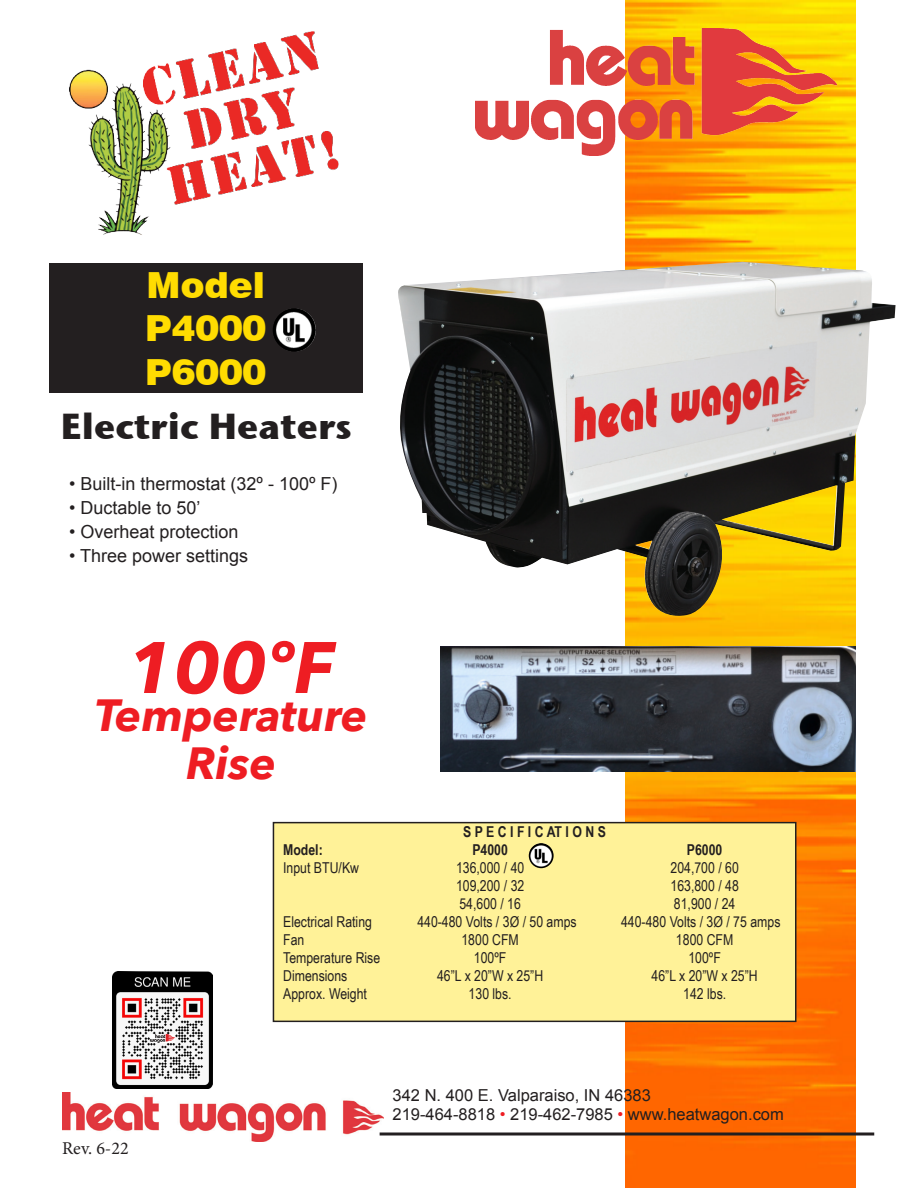
<style>
.page{position:relative;width:918px;height:1188px;background:#fff}
.page>*{position:absolute;margin:0;border:0;box-sizing:border-box;transform-origin:0 0}
.t1{font:italic 700 72px "Avenir Next";color:#ee1d23}
.t2{font:italic 700 45px "Avenir Next";color:#ee1d23}
.t3{font:900 36px "Swiss 721 BT";color:#ffdc01}
.t4{font:36px "Stone Sans ITCTT Bold";color:#231f20}
.t5{font:18px "Arial";color:#231f20}
.t6{font:18px "Minion Pro";color:#231f20}
.t7{font:16.5px "Arial";color:#231f20}
.t8{font:15px "Arial Narrow";color:#231f20}
.t9{font:700 15px "Arial Narrow";color:#231f20}
.s1{color:#ee1d23}
</style>
<div class="page">
<img style="left:626px;top:0;width:230px;height:1188px">
<div style="left:49px;top:264px;width:313px;height:129px;background:#231f20"></div>
<img style="left:475px;top:28px;width:361px;height:128px">
<img style="left:62px;top:1093px;width:322px;height:48px">
<svg style="left:380px;top:1132px;width:494px;height:4px;background:#594539"></svg>
<img style="left:69px;top:31px;width:270px;height:204px">
<div style="left:273px;top:823px;width:523px;height:198px;background:#fff298"></div>
<div style="left:273px;top:822px;width:523px;height:200px;border:2px solid #231f20"></div>
<img style="left:398px;top:262px;width:498px;height:355px">
<img style="left:441px;top:647px;width:415px;height:124px">
<img style="left:273px;top:308px;width:43px;height:44px;border-radius:22px">
<img style="left:529px;top:843px;width:25px;height:25px;border-radius:12px">
<img style="left:112px;top:971px;width:101px;height:118px">
<p class="t3" style="left:147px;top:264px;width:120px">Model</p>
<p class="t3" style="left:145px;top:307px;width:123px">P4000</p>
<p class="t3" style="left:145px;top:350px;width:123px">P6000</p>
<p class="t4" style="left:61px;top:403px;width:293px">Electric Heaters</p>
<p class="t5" style="left:69px;top:474px;width:270px">• Built-in thermostat (32º - 100º F)</p>
<p class="t5" style="left:69px;top:498px;width:133px">• Ductable to 50’</p>
<p class="t5" style="left:69px;top:522px;width:171px">• Overheat protection</p>
<p class="t5" style="left:69px;top:546px;width:181px">• Three power settings</p>
<p class="t1" style="left:128px;top:606px;width:208px">100ºF</p>
<p class="t2" style="left:95px;top:676px;width:274px">Temperature</p>
<p class="t2" style="left:186px;top:724px;width:92px">Rise</p>
<p class="t9" style="left:463px;top:823px;width:144px">S P E C I F I C AT I O N S</p>
<p class="t9" style="left:283px;top:841px;width:41px">Model:</p>
<p class="t9" style="left:472px;top:841px;width:37px">P4000</p>
<p class="t9" style="left:687px;top:841px;width:37px">P6000</p>
<p class="t8" style="left:283px;top:857px;width:77px">Input BTU/Kw</p>
<p class="t8" style="left:456px;top:857px;width:70px">136,000 / 40</p>
<p class="t8" style="left:670px;top:857px;width:70px">204,700 / 60</p>
<p class="t8" style="left:456px;top:875px;width:70px">109,200 / 32</p>
<p class="t8" style="left:670px;top:875px;width:70px">163,800 / 48</p>
<p class="t8" style="left:459px;top:893px;width:63px">54,600 / 16</p>
<p class="t8" style="left:674px;top:893px;width:63px">81,900 / 24</p>
<p class="t8" style="left:283px;top:911px;width:90px">Electrical Rating</p>
<p class="t8" style="left:417px;top:911px;width:161px">440-480 Volts / 3Ø / 50 amps</p>
<p class="t8" style="left:621px;top:911px;width:161px">440-480 Volts / 3Ø / 75 amps</p>
<p class="t8" style="left:283px;top:929px;width:23px">Fan</p>
<p class="t8" style="left:461px;top:929px;width:59px">1800 CFM</p>
<p class="t8" style="left:676px;top:929px;width:59px">1800 CFM</p>
<p class="t8" style="left:283px;top:947px;width:99px">Temperature Rise</p>
<p class="t8" style="left:474px;top:947px;width:34px">100ºF</p>
<p class="t8" style="left:688px;top:947px;width:34px">100ºF</p>
<p class="t8" style="left:283px;top:965px;width:66px">Dimensions</p>
<p class="t8" style="left:437px;top:965px;width:108px">46”L x 20”W x 25”H</p>
<p class="t8" style="left:652px;top:965px;width:108px">46”L x 20”W x 25”H</p>
<p class="t8" style="left:283px;top:983px;width:85px">Approx. Weight</p>
<p class="t8" style="left:469px;top:983px;width:45px">130 lbs.</p>
<p class="t8" style="left:683px;top:983px;width:45px">142 lbs.</p>
<p class="t6" style="left:62px;top:1136px;width:68px">Rev. 6-22</p>
<p class="t7" style="left:393px;top:1086px;width:260px">342 N. 400 E. Valparaiso, IN 46383</p>
<p class="t7" style="left:393px;top:1105px;width:393px">219-464-8818 <span class="s1">•</span> 219-462-7985 <span class="s1">•</span> www.heatwagon.com</p>
</div>
